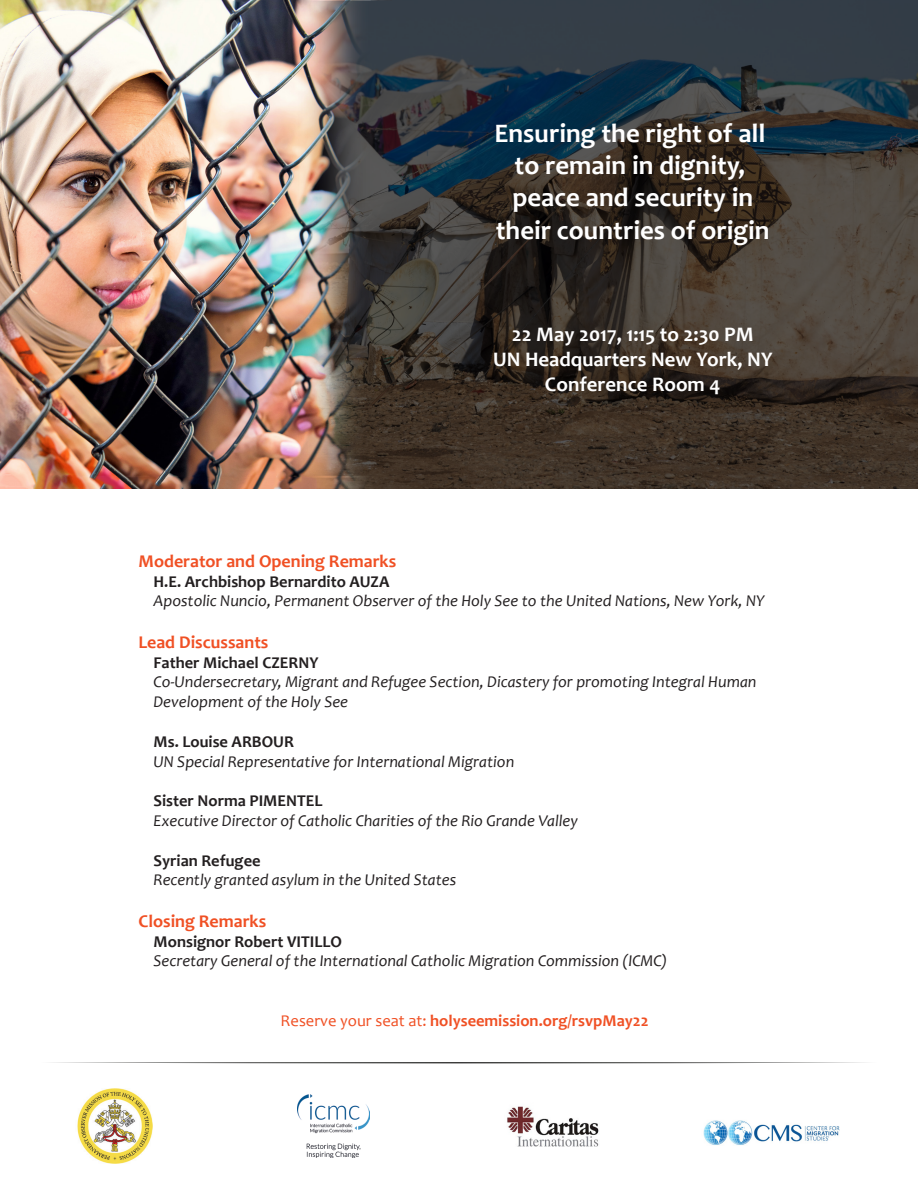
<style>
.page{position:relative;width:918px;height:1188px;background:#fff}
.page>*{position:absolute;margin:0;border:0;box-sizing:border-box;transform-origin:0 0}
.t1{font:700 26.85px/32.2px "Candara";color:#fff;text-align:center}
.t2{font:700 20.7px/24.9px "Candara";color:#fff;text-align:center}
.t3{font:700 18px "Candara";color:#f05024}
.t4{font:italic 16.5px/19.8px "Candara";color:#231f20}
.t5{font:700 16.5px "Candara";color:#231f20}
.t6{font:700 16.5px "Candara";color:#f05024}
.s1{font-weight:400}
</style>
<div class="page">
<img style="left:507px;top:1106px;width:92px;height:41px">
<img style="left:703px;top:1120px;width:137px;height:25px">
<img style="left:77px;top:1088px;width:75px;height:75px">
<img style="left:297px;top:1094px;width:72px;height:63px">
<img style="left:391px;top:0;width:527px;height:489px">
<img style="left:0;top:0;width:391px;height:489px">
<svg style="left:52px;top:1062px;width:814px;height:1px"></svg>
<h1 class="t1" style="left:494px;top:117px;width:277px">Ensuring the right of all to remain in dignity, peace and security in their countries of origin</h1>
<p class="t2" style="left:493px;top:321px;width:281px">22 May 2017, 1:15 to 2:30 PM<br>UN Headquarters New York, NY<br>Conference Room 4</p>
<p class="t3" style="left:139px;top:550px;width:259px">Moderator and Opening Remarks</p>
<p class="t5" style="left:154px;top:571px;width:237px">H.E. Archbishop Bernardito AUZA</p>
<p class="t4" style="left:154px;top:591px;width:613px">Apostolic Nuncio, Permanent Observer of the Holy See to the United Nations, New York, NY</p>
<p class="t3" style="left:139px;top:631px;width:131px">Lead Discussants</p>
<p class="t5" style="left:154px;top:652px;width:167px">Father Michael CZERNY</p>
<p class="t4" style="left:154px;top:672px;width:605px">Co-Undersecretary, Migrant and Refugee Section, Dicastery for promoting Integral Human<br>Development of the Holy See</p>
<p class="t5" style="left:154px;top:731px;width:142px">Ms. Louise ARBOUR</p>
<p class="t4" style="left:154px;top:751px;width:362px">UN Special Representative for International Migration</p>
<p class="t5" style="left:154px;top:791px;width:171px">Sister Norma PIMENTEL</p>
<p class="t4" style="left:154px;top:811px;width:426px">Executive Director of Catholic Charities of the Rio Grande Valley</p>
<p class="t5" style="left:154px;top:850px;width:109px">Syrian Refugee</p>
<p class="t4" style="left:154px;top:870px;width:304px">Recently granted asylum in the United States</p>
<p class="t3" style="left:139px;top:910px;width:129px">Closing Remarks</p>
<p class="t5" style="left:154px;top:931px;width:190px">Monsignor Robert VITILLO</p>
<p class="t4" style="left:154px;top:951px;width:515px">Secretary General of the International Catholic Migration Commission (ICMC)</p>
<p class="t6" style="left:281px;top:1010px;width:370px"><span class="s1">Reserve your seat at:</span> holyseemission.org/rsvpMay22</p>
</div>
